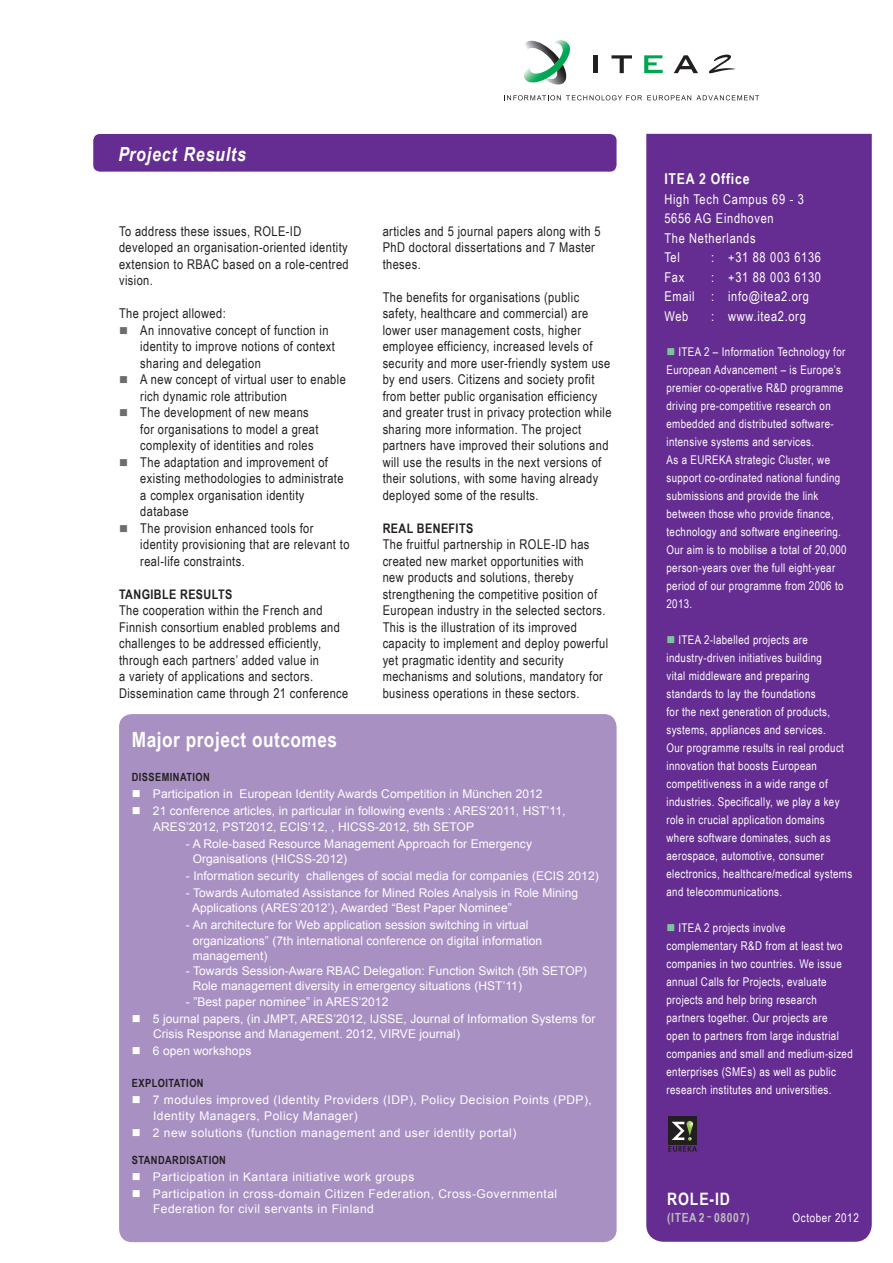
<style>
.page{position:relative;width:893px;height:1263px;background:#fff}
.page>*{position:absolute;margin:0;border:0;box-sizing:border-box;transform-origin:0 0}
.BodySub_Heading2{font:700 21px "Arial Narrow";letter-spacing:.025em;color:#fff}
.t1{font:italic 700 19.5px "Arial Narrow";letter-spacing:.04em;color:#fff}
.project_titel-kolom{font:700 17.1px "Arial Narrow";letter-spacing:.05em;color:#fff}
.t2{font:700 15px "Arial Narrow";letter-spacing:.05em;color:#fff}
.bodytekst{font:13.5px/16.5px "Arial Narrow";letter-spacing:.03em;color:#231f20}
.bullet_tekst{font:13.5px/16.5px "Arial Narrow";letter-spacing:.03em;color:#231f20}
.t3{font:13.5px/19.5px "Arial Narrow";letter-spacing:.05em;color:#fff}
.kopjes-bodytekst{font:700 13.2px "Arial Narrow";letter-spacing:.03em;color:#231f20}
.project_titel-kolom-2{font:700 12.6px "Arial Narrow";letter-spacing:.05em;color:#bcbdc0}
.t4{font:12px/18px "Arial Narrow";letter-spacing:.03em;color:#fff}
.Bullet_tekstHeading1{font:12px/15.3px "Arial";letter-spacing:.005em;color:#fff}
.bullet_tekst-2{font:12px/15.3px "Arial";letter-spacing:.04em;color:#fff}
.t5{font:12px "Arial Narrow";letter-spacing:.05em;color:#fff}
.Bullet_tekstHeading1-2{font:700 11.25px "Arial Narrow";letter-spacing:.04em;color:#231f20}
.s1{color:#6c6d70}
.s2{color:#7bc4a0}
.s3{font-size:9px}
</style>
<div class="page">
<div style="left:93px;top:134px;width:524px;height:38px;background:#652d91;border-radius:7px"></div>
<div style="left:646px;top:134px;width:226px;height:1108px;background:#652d91"></div>
<svg style="left:504px;top:95px;width:255px;height:5px"></svg>
<svg style="left:524px;top:40px;width:46px;height:45px"></svg>
<div style="left:593px;top:55px;width:5px;height:18px;background:#231f20"></div>
<svg style="left:611px;top:55px;width:21px;height:18px"></svg>
<svg style="left:674px;top:55px;width:24px;height:18px"></svg>
<svg style="left:644px;top:55px;width:19px;height:18px"></svg>
<svg style="left:709px;top:55px;width:27px;height:18px"></svg>
<div style="left:664px;top:170px;width:187px;height:182px;background:#652d91"></div>
<div style="left:668px;top:1116px;width:29px;height:29px;background:#231f20"></div>
<svg style="left:668px;top:1121px;width:29px;height:31px"></svg>
<div style="left:119px;top:714px;width:498px;height:528px;background:#a990c3;border-radius:13px"></div>
<h2 class="t1" style="left:119px;top:139px;width:129px">Project Results</h2>
<p class="bodytekst" style="left:119px;top:222px;width:231px">To address these issues, ROLE-ID developed an organisation-oriented identity extension to RBAC based on a role-centred vision.</p>
<p class="bodytekst" style="left:119px;top:304px;width:108px">The project allowed:</p>
<p class="bullet_tekst" style="left:140px;top:321px;width:196px;text-indent:-21px"><span class="s1">■</span> An innovative concept of function in identity to improve notions of context sharing and delegation</p>
<p class="bullet_tekst" style="left:140px;top:370px;width:207px;text-indent:-21px"><span class="s1">■</span> A new concept of virtual user to enable rich dynamic role attribution</p>
<p class="bullet_tekst" style="left:140px;top:403px;width:180px;text-indent:-21px"><span class="s1">■</span> The development of new means for organisations to model a great complexity of identities and roles</p>
<p class="bullet_tekst" style="left:140px;top:453px;width:205px;text-indent:-21px"><span class="s1">■</span> The adaptation and improvement of existing methodologies to administrate a complex organisation identity database</p>
<p class="bullet_tekst" style="left:140px;top:519px;width:211px;text-indent:-21px"><span class="s1">■</span> The provision enhanced tools for identity provisioning that are relevant to real-life constraints.</p>
<p class="kopjes-bodytekst" style="left:119px;top:584px;width:115px">TANGIBLE RESULTS</p>
<p class="bodytekst" style="left:119px;top:601px;width:231px">The cooperation within the French and Finnish consortium enabled problems and challenges to be addressed efficiently, through each partners’ added value in<br>a variety of applications and sectors.<br>Dissemination came through 21 conference</p>
<p class="bodytekst" style="left:383px;top:222px;width:219px">articles and 5 journal papers along with 5<br>PhD doctoral dissertations and 7 Master theses.</p>
<p class="bodytekst" style="left:383px;top:288px;width:230px">The benefits for organisations (public safety, healthcare and commercial) are lower user management costs, higher employee efficiency, increased levels of security and more user-friendly system use by end users. Citizens and society profit from better public organisation efficiency and greater trust in privacy protection while sharing more information. The project partners have improved their solutions and will use the results in the next versions of their solutions, with some having already deployed some of the results.</p>
<p class="kopjes-bodytekst" style="left:383px;top:518px;width:92px">REAL BENEFITS</p>
<p class="bodytekst" style="left:383px;top:535px;width:227px">The fruitful partnership in ROLE-ID has created new market opportunities with new products and solutions, thereby strengthening the competitive position of European industry in the selected sectors.<br>This is the illustration of its improved capacity to implement and deploy powerful yet pragmatic identity and security mechanisms and solutions, mandatory for business operations in these sectors.</p>
<p class="BodySub_Heading2" style="left:132px;top:724px;width:207px">Major project outcomes</p>
<p class="Bullet_tekstHeading1-2" style="left:132px;top:769px;width:80px">DISSEMINATION</p>
<p class="Bullet_tekstHeading1" style="left:132px;top:786px;width:412px">■ Participation in European Identity Awards Competition in München 2012</p>
<p class="Bullet_tekstHeading1" style="left:153px;top:803px;width:414px;text-indent:-21px">■ 21 conference articles, in particular in following events : ARES’2011, HST’11,<br>ARES’2012, PST2012, ECIS’12, , HICSS-2012, 5th SETOP</p>
<p class="Bullet_tekstHeading1" style="left:193px;top:836px;width:341px;text-indent:-7px">- A Role-based Resource Management Approach for Emergency<br>Organisations (HICSS-2012)</p>
<p class="Bullet_tekstHeading1" style="left:186px;top:868px;width:414px">- Information security challenges of social media for companies (ECIS 2012)</p>
<p class="Bullet_tekstHeading1" style="left:192px;top:885px;width:388px;text-indent:-6px">- Towards Automated Assistance for Mined Roles Analysis in Role Mining<br>Applications (ARES’2012’), Awarded “Best Paper Nominee”</p>
<p class="Bullet_tekstHeading1" style="left:193px;top:917px;width:351px;text-indent:-7px">- An architecture for Web application session switching in virtual organizations” (7th international conference on digital information management)</p>
<p class="Bullet_tekstHeading1" style="left:193px;top:963px;width:396px;text-indent:-7px">- Towards Session-Aware RBAC Delegation: Function Switch (5th SETOP)<br>Role management diversity in emergency situations (HST’11)</p>
<p class="Bullet_tekstHeading1" style="left:186px;top:994px;width:204px">- ”Best paper nominee” in ARES’2012</p>
<p class="Bullet_tekstHeading1" style="left:153px;top:1011px;width:444px;text-indent:-21px">■ 5 journal papers, (in JMPT, ARES’2012, IJSSE, Journal of Information Systems for<br>Crisis Response and Management. 2012, VIRVE journal)</p>
<p class="Bullet_tekstHeading1" style="left:132px;top:1043px;width:121px">■ 6 open workshops</p>
<p class="Bullet_tekstHeading1-2" style="left:132px;top:1075px;width:73px">EXPLOITATION</p>
<p class="bullet_tekst-2" style="left:153px;top:1093px;width:440px;text-indent:-21px">■ 7 modules improved (Identity Providers (IDP), Policy Decision Points (PDP),<br>Identity Managers, Policy Manager)</p>
<p class="bullet_tekst-2" style="left:132px;top:1125px;width:386px">■ 2 new solutions (function management and user identity portal)</p>
<p class="Bullet_tekstHeading1-2" style="left:132px;top:1151px;width:96px">STANDARDISATION</p>
<p class="bullet_tekst-2" style="left:132px;top:1169px;width:284px">■ Participation in Kantara initiative work groups</p>
<p class="bullet_tekst-2" style="left:153px;top:1186px;width:406px;text-indent:-21px">■ Participation in cross-domain Citizen Federation, Cross-Governmental<br>Federation for civil servants in Finland</p>
<p class="t2" style="left:664px;top:167px;width:87px">ITEA 2 Office</p>
<p class="t3" style="left:664px;top:189px;width:141px">High Tech Campus 69 - 3<br>5656 AG Eindhoven<br>The Netherlands<br>Tel</p>
<p class="t3" style="left:711px;top:247px;width:111px">: +31 88 003 6136</p>
<p class="t3" style="left:664px;top:267px;width:158px;text-indent:47px">: +31 88 003 6130<br>Email : info@itea2.org<br>Web</p>
<p class="t3" style="left:664px;top:267px;width:21px">Fax</p>
<p class="t3" style="left:711px;top:306px;width:96px">: www.itea2.org</p>
<p class="t4" style="left:666px;top:342px;width:182px"><span class="s2">■</span> ITEA 2 – Information Technology for European Advancement – is Europe’s premier co-operative R&amp;D programme driving pre-competitive research on embedded and distributed software&shy;intensive systems and services.<br>As a EUREKA strategic Cluster, we support co-ordinated national funding submissions and provide the link between those who provide finance, technology and software engineering.<br>Our aim is to mobilise a total of 20,000 person-years over the full eight-year period of our programme from 2006 to 2013.</p>
<p class="t4" style="left:666px;top:630px;width:187px"><span class="s2">■</span> ITEA 2-labelled projects are industry-driven initiatives building<br>vital middleware and preparing standards to lay the foundations<br>for the next generation of products, systems, appliances and services.<br>Our programme results in real product innovation that boosts European competitiveness in a wide range of industries. Specifically, we play a key role in crucial application domains where software dominates, such as aerospace, automotive, consumer electronics, healthcare/medical systems and telecommunications.</p>
<p class="t4" style="left:666px;top:918px;width:188px"><span class="s2">■</span> ITEA 2 projects involve complementary R&amp;D from at least two companies in two countries. We issue annual Calls for Projects, evaluate projects and help bring research partners together. Our projects are open to partners from large industrial companies and small and medium-sized enterprises (SMEs) as well as public research institutes and universities.</p>
<p class="project_titel-kolom" style="left:667px;top:1186px;width:64px">ROLE-ID</p>
<p class="project_titel-kolom-2" style="left:667px;top:1207px;width:84px">(ITEA 2 <span class="s3">~</span> 08007)</p>
<p class="t5" style="left:793px;top:1209px;width:68px">October 2012</p>
</div>
